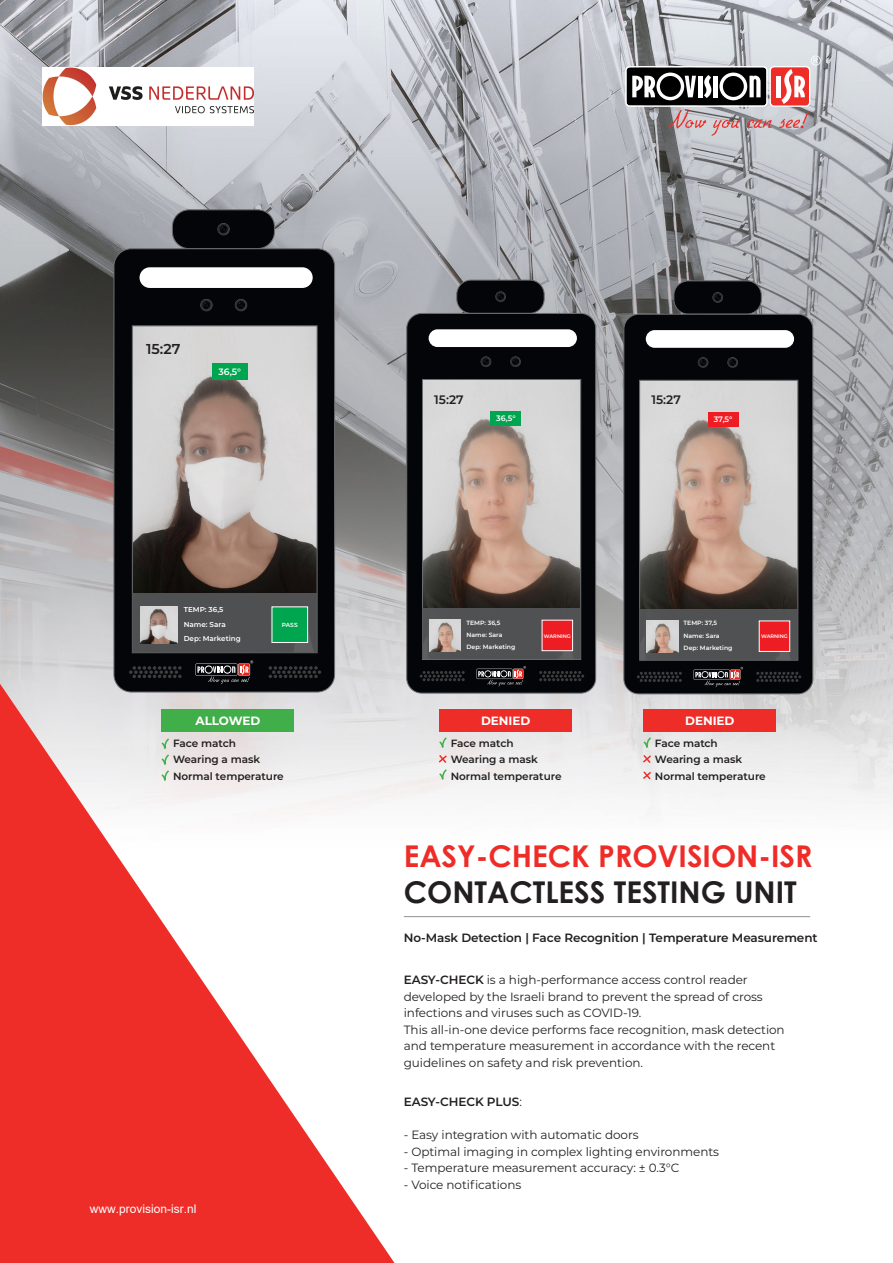
<style>
.page{position:relative;width:893px;height:1263px;background:#fff}
.page>*{position:absolute;margin:0;border:0;box-sizing:border-box;transform-origin:0 0}
.t1{font:700 30px "Century Gothic";color:#ee2d28}
.t2{font:700 30px "Century Gothic";color:#231f20}
.t3{font:600 14.4px "Montserrat";color:#231f20}
.t4{font:600 12.3px "Montserrat";color:#231f20}
.t5{font:12px/16.5px "Montserrat";letter-spacing:-.005em;color:#231f20}
.t6{font:600 12px "Montserrat";letter-spacing:-.005em;color:#231f20}
.t7{font:12px "Arial";color:#fff}
.t8{font:700 12px "Montserrat";letter-spacing:-.005em;color:#fff}
.t9{font:600 10.5px/16.5px "Montserrat";letter-spacing:-.005em;color:#231f20}
.t10{font:600 9.15px "Montserrat";color:#fff}
.t11{font:600 7.95px "Montserrat";color:#fff}
.t12{font:600 7.2px/14.4px "Montserrat";color:#fff}
.t13{font:600 6.15px/12.3px "Montserrat";color:#fff}
.t14{font:600 5.85px "Montserrat";color:#fff}
.t15{font:600 5.1px "Montserrat";color:#fff}
.s1{font-weight:600}
.s2{font-weight:400}
</style>
<div class="page">
<img style="left:0;top:0;width:893px;height:918px">
<svg style="left:0;top:684px;width:394px;height:579px;fill:#ee2d28"></svg>
<svg style="left:160px;top:737px;width:11px;height:47px"></svg>
<svg style="left:437px;top:736px;width:11px;height:47px"></svg>
<svg style="left:641px;top:736px;width:12px;height:45px"></svg>
<svg style="left:625px;top:56px;width:196px;height:80px;background:#9d8d8f"></svg>
<div style="left:172px;top:210px;width:102px;height:39px;background:#030508;border-radius:17px"></div>
<div style="left:172px;top:209px;width:103px;height:40px;border:1px solid #6c6d70;border-radius:17px"></div>
<svg style="left:113px;top:248px;width:223px;height:445px;background:#6c6867"></svg>
<svg style="left:235px;top:299px;width:12px;height:12px"></svg>
<svg style="left:200px;top:299px;width:13px;height:12px"></svg>
<svg style="left:217px;top:223px;width:13px;height:12px"></svg>
<svg style="left:195px;top:660px;width:58px;height:24px"></svg>
<div style="left:132px;top:593px;width:185px;height:60px;background:#4f5051"></div>
<div style="left:272px;top:607px;width:36px;height:35px;background:#00a54f"></div>
<div style="left:271px;top:606px;width:37px;height:37px;border:1px solid #fff"></div>
<div style="left:212px;top:363px;width:36px;height:17px;background:#00a54f"></div>
<svg style="left:129px;top:666px;width:53px;height:12px"></svg>
<svg style="left:269px;top:666px;width:52px;height:12px"></svg>
<div style="left:140px;top:267px;width:173px;height:21px;background:#fff;border-radius:10px"></div>
<img style="left:140px;top:606px;width:37px;height:37px">
<div style="left:457px;top:280px;width:87px;height:33px;background:#030508;border-radius:14px"></div>
<div style="left:456px;top:280px;width:89px;height:34px;border:1px solid #6c6d70;border-radius:14px"></div>
<svg style="left:406px;top:313px;width:191px;height:381px;background:#716a67"></svg>
<svg style="left:510px;top:356px;width:11px;height:11px"></svg>
<svg style="left:481px;top:356px;width:10px;height:11px"></svg>
<svg style="left:495px;top:291px;width:11px;height:11px"></svg>
<svg style="left:476px;top:666px;width:50px;height:20px"></svg>
<div style="left:422px;top:608px;width:159px;height:51px;background:#505152"></div>
<div style="left:542px;top:620px;width:31px;height:31px;background:#ee1d23"></div>
<div style="left:542px;top:620px;width:31px;height:31px;border:1px solid #fff"></div>
<div style="left:491px;top:411px;width:30px;height:15px;background:#00a54f"></div>
<svg style="left:420px;top:671px;width:45px;height:10px"></svg>
<svg style="left:539px;top:671px;width:45px;height:10px"></svg>
<div style="left:429px;top:329px;width:148px;height:18px;background:#fff;border-radius:9px"></div>
<img style="left:429px;top:620px;width:32px;height:31px">
<div style="left:674px;top:281px;width:87px;height:33px;background:#030508;border-radius:14px"></div>
<div style="left:673px;top:280px;width:89px;height:35px;border:1px solid #6c6d70;border-radius:14px"></div>
<svg style="left:623px;top:313px;width:191px;height:382px;background:#716a67"></svg>
<svg style="left:727px;top:357px;width:11px;height:11px"></svg>
<svg style="left:698px;top:357px;width:10px;height:11px"></svg>
<svg style="left:712px;top:292px;width:11px;height:11px"></svg>
<svg style="left:694px;top:667px;width:49px;height:20px"></svg>
<div style="left:640px;top:609px;width:158px;height:51px;background:#505152"></div>
<div style="left:759px;top:621px;width:31px;height:30px;background:#ee1d23"></div>
<div style="left:759px;top:620px;width:31px;height:32px;border:1px solid #fff"></div>
<div style="left:708px;top:412px;width:30px;height:14px;background:#ee1d23"></div>
<svg style="left:637px;top:672px;width:45px;height:10px"></svg>
<svg style="left:756px;top:672px;width:45px;height:10px"></svg>
<div style="left:646px;top:330px;width:148px;height:18px;background:#fff;border-radius:9px"></div>
<img style="left:647px;top:620px;width:31px;height:32px">
<hr style="left:404px;top:916px;width:406px;height:1px;background:#231f20">
<div style="left:162px;top:709px;width:132px;height:22px;background:#40ae49"></div>
<div style="left:439px;top:709px;width:133px;height:22px;background:#ee2d28"></div>
<div style="left:643px;top:709px;width:133px;height:22px;background:#ee2d28"></div>
<img style="left:43px;top:68px;width:211px;height:57px">
<p class="t3" style="left:146px;top:339px;width:36px">15:27</p>
<p class="t10" style="left:218px;top:365px;width:24px">36,5°</p>
<p class="t4" style="left:434px;top:390px;width:31px">15:27</p>
<p class="t11" style="left:496px;top:413px;width:21px">36,5°</p>
<p class="t4" style="left:651px;top:391px;width:31px">15:27</p>
<p class="t11" style="left:714px;top:414px;width:20px">37,5°</p>
<p class="t12" style="left:184px;top:602px;width:59px">TEMP: 36,5<br>Name: Sara<br>Dep: Marketing</p>
<p class="t14" style="left:282px;top:621px;width:17px">PASS</p>
<p class="t13" style="left:466px;top:616px;width:50px">TEMP: 36,5<br>Name: Sara<br>Dep: Marketing</p>
<p class="t15" style="left:544px;top:632px;width:28px">WARNING</p>
<p class="t13" style="left:684px;top:617px;width:50px">TEMP: 37,5<br>Name: Sara<br>Dep: Marketing</p>
<p class="t8" style="left:196px;top:712px;width:66px">ALLOWED</p>
<p class="t8" style="left:481px;top:712px;width:51px">DENIED</p>
<p class="t8" style="left:685px;top:712px;width:51px">DENIED</p>
<p class="t15" style="left:761px;top:633px;width:28px">WARNING</p>
<p class="t9" style="left:173px;top:734px;width:112px">Face match<br>Wearing a mask<br>Normal temperature</p>
<p class="t9" style="left:451px;top:734px;width:112px">Face match<br>Wearing a mask<br>Normal temperature</p>
<p class="t9" style="left:655px;top:734px;width:112px">Face match<br>Wearing a mask<br>Normal temperature</p>
<h1 class="t1" style="left:404px;top:837px;width:410px">EASY-CHECK PROVISION-ISR</h1>
<h1 class="t2" style="left:404px;top:873px;width:394px">CONTACTLESS TESTING UNIT</h1>
<p class="t6" style="left:404px;top:929px;width:415px">No-Mask Detection | Face Recognition | Temperature Measurement</p>
<p class="t5" style="left:404px;top:971px;width:382px"><span class="s1">EASY-CHECK</span> is a high-performance access control reader developed by the Israeli brand to prevent the spread of cross infections and viruses such as COVID-19.<br>This all-in-one device performs face recognition, mask detection and temperature measurement in accordance with the recent guidelines on safety and risk prevention.</p>
<p class="t7" style="left:90px;top:1201px;width:108px">www.provision-isr.nl</p>
<p class="t6" style="left:404px;top:1093px;width:120px">EASY-CHECK PLUS<span class="s2">:</span></p>
<p class="t5" style="left:404px;top:1126px;width:236px">- Easy integration with automatic doors</p>
<p class="t5" style="left:404px;top:1142px;width:317px">- Optimal imaging in complex lighting environments</p>
<p class="t5" style="left:404px;top:1159px;width:277px">- Temperature measurement accuracy: ± 0.3°C</p>
<p class="t5" style="left:404px;top:1175px;width:119px">- Voice notifications</p>
</div>
